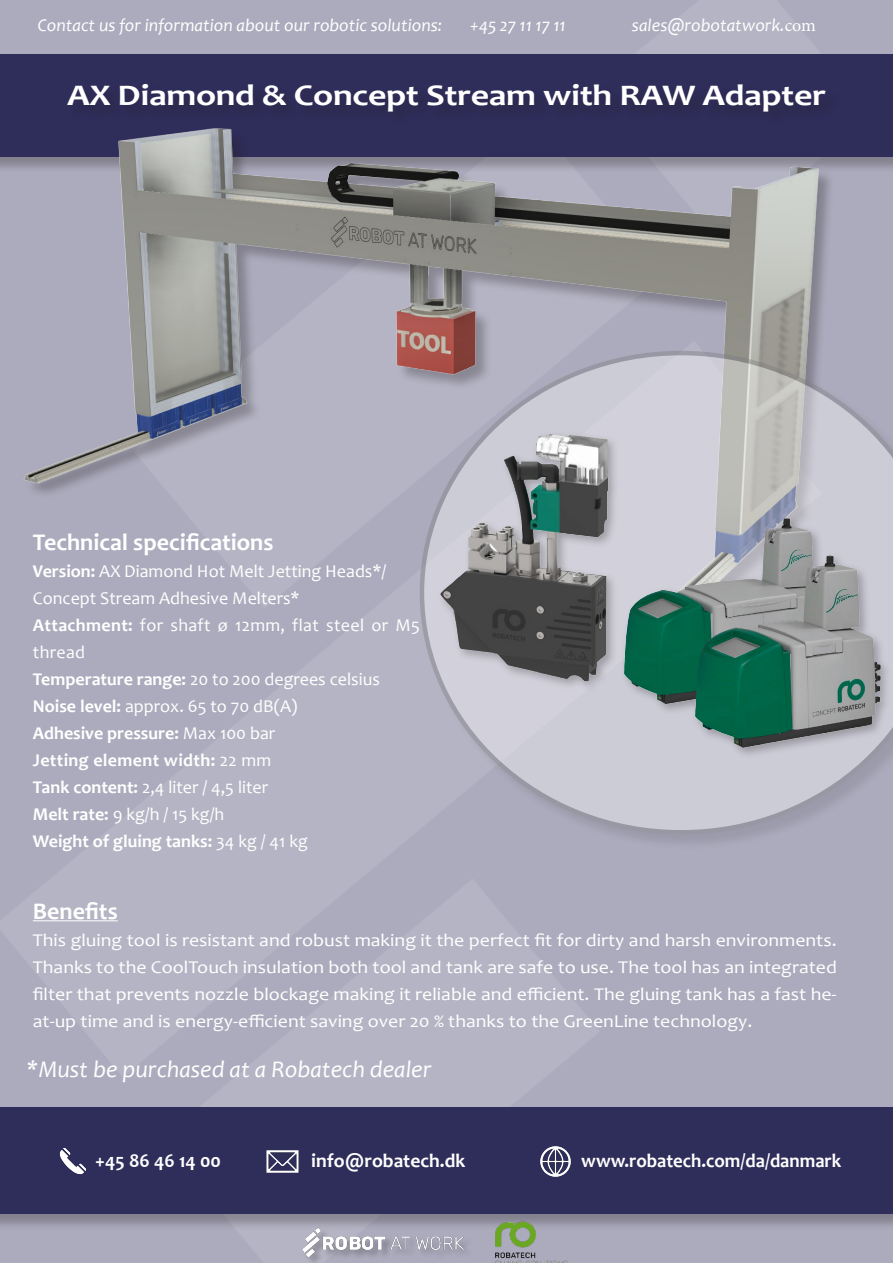
<style>
.page{position:relative;width:893px;height:1263px;background:#fff}
.page>*{position:absolute;margin:0;border:0;box-sizing:border-box;transform-origin:0 0}
.t1{font:700 30px "Candara";letter-spacing:-.01em;color:#fff;scale:1.2 1}
.t2{font:italic 24px "Candara";color:#fff}
.t3{font:700 24px "Candara";color:#fff}
.t4{font:700 19.5px "Candara";color:#fff}
.t5{font:700 19.5px "Candara";color:#fff;scale:.96 1}
.t6{font:18px/27px "Candara";color:#fff;text-align:justify;scale:1.1 1}
.t7{font:18px "Candara";color:#fff}
.t8{font:italic 18px "Candara";color:#fff}
.t9{font:700 18px "Candara";color:#fff}
.t10{font:18px/27px "Candara";letter-spacing:.02em;color:#fff}
.t11{font:700 18px "Candara";letter-spacing:.02em;color:#fff}
.s1{font-family:"Minion Pro";font-style:normal}
.s2{font-weight:700}
.s3{font-weight:400}
</style>
<div class="page">
<img style="left:0;top:0;width:893px;height:1263px">
<div style="left:0;top:55px;width:893px;height:102px;background:#2f2d5a"></div>
<div style="left:0;top:1108px;width:893px;height:123px;background:#231f20;opacity:.3"></div>
<div style="left:0;top:1108px;width:893px;height:106px;background:#2f2d5a"></div>
<img style="left:0;top:128px;width:893px;height:527px">
<div style="left:420px;top:351px;width:473px;height:500px;background:#231f20;opacity:.3"></div>
<svg style="left:420px;top:351px;width:473px;height:483px;background:#bdbbc6"></svg>
<hr style="left:33px;top:920px;width:85px;height:1px;background:#fff">
<div style="left:302px;top:1228px;width:171px;height:35px;background:#acabbd"></div>
<img style="left:293px;top:1218px;width:177px;height:43px">
<img style="left:435px;top:409px;width:243px;height:292px">
<div style="left:620px;top:514px;width:272px;height:246px;background:#231f20;opacity:.3"></div>
<img style="left:608px;top:512px;width:285px;height:239px">
<img style="left:470px;top:1214px;width:123px;height:49px">
<img style="left:59px;top:1148px;width:27px;height:27px">
<img style="left:266px;top:1150px;width:33px;height:23px">
<img style="left:540px;top:1146px;width:31px;height:31px">
<p class="t8" style="left:38px;top:14px;width:406px">Contact us for information about our robotic solutions:</p>
<p class="t8" style="left:470px;top:14px;width:97px">+45 27 11 17 11</p>
<p class="t8" style="left:632px;top:14px;width:186px">sales@robotatwork.<span class="s1">com</span></p>
<p class="t1" style="left:67px;top:76px;width:634px">AX Diamond &amp; Concept Stream with RAW Adapter</p>
<p class="t3" style="left:33px;top:527px;width:242px">Technical specifications</p>
<p class="t7" style="left:33px;top:560px;width:355px"><span class="s2">Version:</span> AX Diamond Hot Melt Jetting Heads*/</p>
<p class="t7" style="left:33px;top:587px;width:268px">Concept Stream Adhesive Melters*</p>
<p class="t10" style="left:33px;top:611px;width:389px"><span class="s2">Attachment:</span> for shaft ø 12mm, flat steel or M5 thread</p>
<p class="t7" style="left:33px;top:668px;width:349px"><span class="s2">Temperature range:</span> 20 to 200 degrees celsius</p>
<p class="t7" style="left:33px;top:695px;width:266px"><span class="s2">Noise level:</span> approx. 65 to 70 dB(A)</p>
<p class="t9" style="left:33px;top:722px;width:244px">Adhesive pressure: <span class="s3">Max 100 bar</span></p>
<p class="t11" style="left:33px;top:749px;width:240px">Jetting element width: <span class="s3">22 mm</span></p>
<p class="t7" style="left:33px;top:776px;width:237px"><span class="s2">Tank content:</span> 2,4 liter / 4,5 liter</p>
<p class="t7" style="left:33px;top:803px;width:193px"><span class="s2">Melt rate:</span> 9 kg/h / 15 kg/h</p>
<p class="t9" style="left:33px;top:830px;width:276px">Weight of gluing tanks: <span class="s3">34 kg / 41 kg</span></p>
<p class="t3" style="left:33px;top:896px;width:86px">Benefits</p>
<p class="t6" style="left:33px;top:927px;width:732px">This gluing tool is resistant and robust making it the perfect fit for dirty and harsh environments.<br>Thanks to the CoolTouch insulation both tool and tank are safe to use. The tool has an integrated filter that prevents nozzle blockage making it reliable and efficient. The gluing tank has a fast he&shy;at-up time and is energy-efficient saving over 20 % thanks to the GreenLine technology.</p>
<p class="t2" style="left:27px;top:1054px;width:406px">*Must be purchased at a Robatech dealer</p>
<p class="t4" style="left:95px;top:1148px;width:127px">+45 86 46 14 00</p>
<p class="t4" style="left:311px;top:1148px;width:156px">info@robatech.dk</p>
<p class="t5" style="left:581px;top:1148px;width:272px">www.robatech.com/da/danmark</p>
</div>
